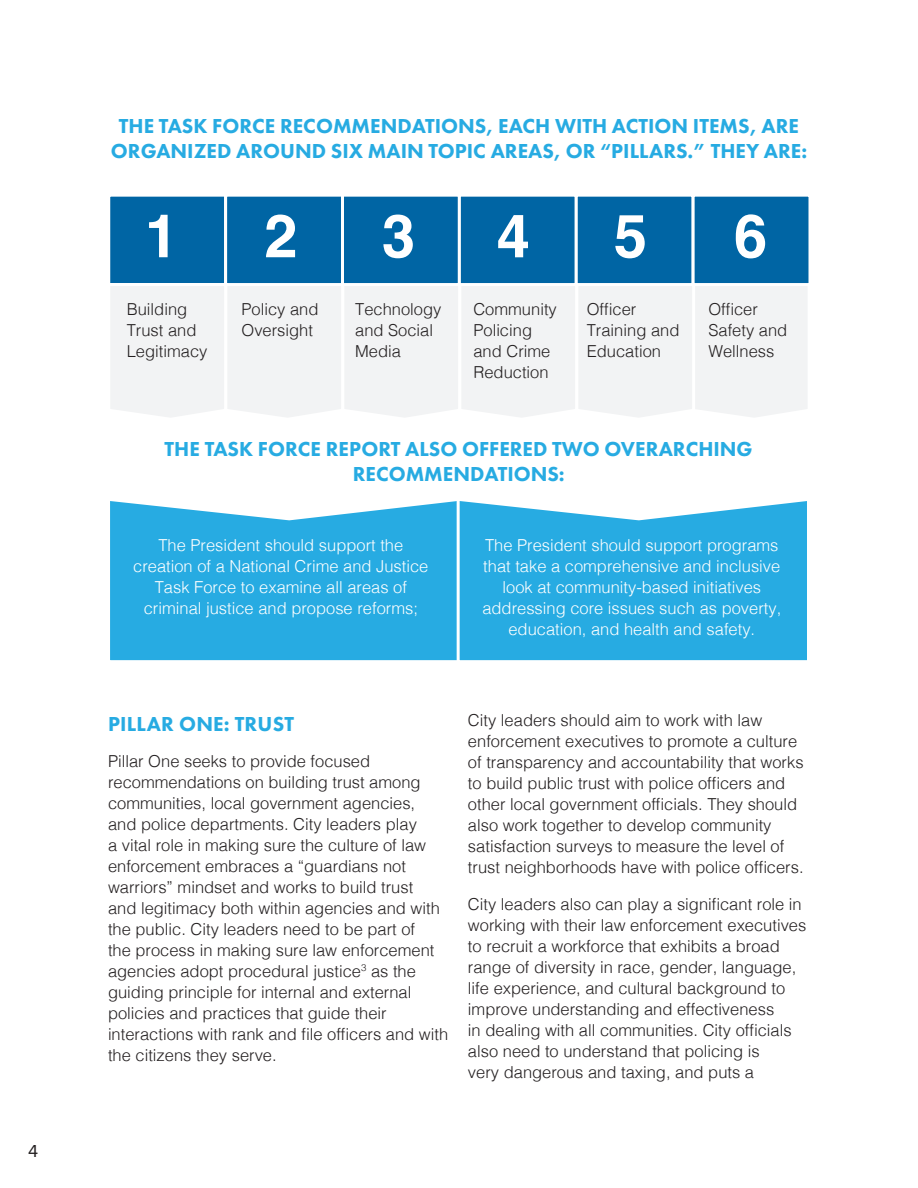
<style>
.page{position:relative;width:918px;height:1188px;background:#fff}
.page>*{position:absolute;margin:0;border:0;box-sizing:border-box;transform-origin:0 0}
.t1{font:700 60px "Helvetica";color:#fff}
.t2{font:800 21px/25.2px "Futura PT";color:#27abe2;text-align:center}
.t3{font:18px "Proxima Nova";color:#231f20}
.t4{font:300 16.5px/21px "Helvetica";color:#231f20}
.t5{font:300 16.5px/21px "Helvetica";color:#fff;text-align:center}
</style>
<div class="page">
<svg style="left:110px;top:501px;width:345px;height:160px;background:#35b0e3"></svg>
<svg style="left:455px;top:501px;width:352px;height:160px;background:#37b1e4"></svg>
<div style="left:107px;top:194px;width:120px;height:92px;background:#0065a4;border:3px solid #fff"></div>
<div style="left:224px;top:194px;width:120px;height:92px;background:#0065a4;border:3px solid #fff"></div>
<div style="left:341px;top:194px;width:120px;height:92px;background:#0065a4;border:3px solid #fff"></div>
<div style="left:458px;top:194px;width:120px;height:92px;background:#0065a4;border:3px solid #fff"></div>
<div style="left:575px;top:194px;width:120px;height:92px;background:#0065a4;border:3px solid #fff"></div>
<div style="left:692px;top:194px;width:120px;height:92px;background:#0065a4;border:3px solid #fff"></div>
<svg style="left:107px;top:282px;width:705px;height:135px"></svg>
<p class="t3" style="left:28px;top:1141px;width:12px">4</p>
<p class="t2" style="left:111px;top:113px;width:698px">THE TASK FORCE RECOMMENDATIONS, EACH WITH ACTION ITEMS, ARE<br>ORGANIZED AROUND SIX MAIN TOPIC AREAS, OR “PILLARS.” THEY ARE:</p>
<h1 class="t1" style="left:145px;top:188px;width:35px">1</h1>
<h1 class="t1" style="left:264px;top:188px;width:35px">2</h1>
<h1 class="t1" style="left:382px;top:188px;width:35px">3</h1>
<h1 class="t1" style="left:497px;top:188px;width:35px">4</h1>
<h1 class="t1" style="left:614px;top:188px;width:35px">5</h1>
<h1 class="t1" style="left:734px;top:188px;width:35px">6</h1>
<p class="t4" style="left:127px;top:297px;width:82px">Building<br>Trust and<br>Legitimacy</p>
<p class="t4" style="left:242px;top:297px;width:79px">Policy and<br>Oversight</p>
<p class="t4" style="left:355px;top:297px;width:88px">Technology and Social<br>Media</p>
<p class="t4" style="left:473px;top:297px;width:85px">Community<br>Policing and Crime<br>Reduction</p>
<p class="t4" style="left:587px;top:297px;width:94px">Officer<br>Training and<br>Education</p>
<p class="t4" style="left:708px;top:297px;width:80px">Officer<br>Safety and<br>Wellness</p>
<p class="t2" style="left:165px;top:436px;width:590px">THE TASK FORCE REPORT ALSO OFFERED TWO OVERARCHING<br>RECOMMENDATIONS:</p>
<p class="t5" style="left:133px;top:533px;width:297px">The President should support the creation of a National Crime and Justice Task Force to examine all areas of criminal justice and propose reforms;</p>
<p class="t5" style="left:482px;top:533px;width:300px">The President should support programs that take a comprehensive and inclusive look at community-based initiatives addressing core issues such as poverty, education, and health and safety.</p>
<p class="t2" style="left:108px;top:711px;width:188px">PILLAR ONE: TRUST</p>
<p class="t4" style="left:108px;top:749px;width:342px">Pillar One seeks to provide focused recommendations on building trust among communities, local government agencies,<br>and police departments. City leaders play<br>a vital role in making sure the culture of law enforcement embraces a “guardians not warriors” mindset and works to build trust<br>and legitimacy both within agencies and with the public. City leaders need to be part of<br>the process in making sure law enforcement agencies adopt procedural justice<sup>3</sup> as the guiding principle for internal and external policies and practices that guide their interactions with rank and file officers and with the citizens they serve.</p>
<p class="t4" style="left:468px;top:709px;width:337px">City leaders should aim to work with law enforcement executives to promote a culture of transparency and accountability that works to build public trust with police officers and other local government officials. They should also work together to develop community satisfaction surveys to measure the level of trust neighborhoods have with police officers.</p>
<p class="t4" style="left:468px;top:892px;width:340px">City leaders also can play a significant role in working with their law enforcement executives to recruit a workforce that exhibits a broad range of diversity in race, gender, language, life experience, and cultural background to improve understanding and effectiveness<br>in dealing with all communities. City officials also need to understand that policing is<br>very dangerous and taxing, and puts a</p>
</div>
